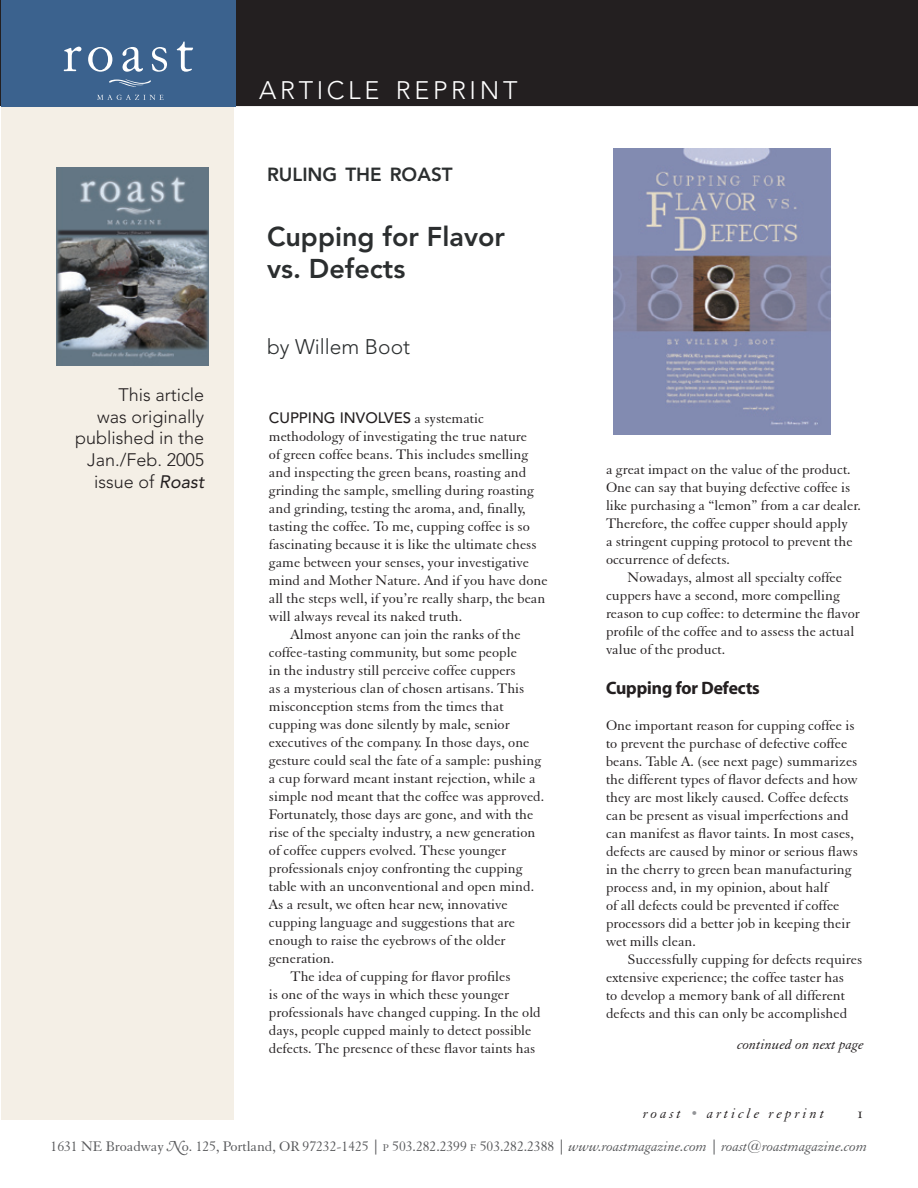
<style>
.page{position:relative;width:918px;height:1188px;background:#fff}
.page>*{position:absolute;margin:0;border:0;box-sizing:border-box;transform-origin:0 0}
.t1{font:800 27px/32.4px "Avenir";color:#2b2e2f}
.t2{font:300 25.2px "Avenir";letter-spacing:.145em;color:#fff}
.t3{font:300 21px "Avenir";color:#2b2e2f}
.t4{font:800 18.9px "Avenir";color:#2b2e2f}
.t5{font:300 18px/21.6px "Avenir";color:#231f20;text-align:right}
.t6{font:18px "Myriad Headline";color:#231f20}
.t7{font:15px/18px "Elegant Garamond BT";color:#231f20}
.t8{font:15px "Elegant Garamond BT";color:#57585a}
.t9{font:500 15px "Avenir";color:#231f20}
.t10{font:italic 15px "Elegant Garamond BT";letter-spacing:.2em;color:#231f20}
.t11{font:italic 15px "Elegant Garamond BT";color:#231f20}
.t12{font:15px "Goudy SC";color:#231f20}
.s1{font-weight:400;font-style:italic}
.s2{font-family:"Elegant Garamond BT";font-weight:400}
.s3{font-size:13.5px;color:#939598}
.s4{font-family:"Adobe Caslon Swash";font-style:italic}
.s5{font-size:10.5px}
.s6{font-style:italic}
</style>
<div class="page">
<div style="left:1px;top:1px;width:232px;height:1119px;background:#f4efe6"></div>
<div style="left:1px;top:1px;width:916px;height:104px;background:#231f20"></div>
<div style="left:0;top:0;width:918px;height:106px;border:2px solid #231f20"></div>
<div style="left:1px;top:0;width:234px;height:106px;background:#3b628e"></div>
<svg style="left:64px;top:47px;width:17px;height:24px"></svg>
<svg style="left:88px;top:47px;width:24px;height:25px"></svg>
<svg style="left:122px;top:47px;width:21px;height:25px"></svg>
<svg style="left:152px;top:47px;width:15px;height:25px"></svg>
<svg style="left:177px;top:41px;width:16px;height:31px"></svg>
<svg style="left:109px;top:79px;width:42px;height:8px"></svg>
<svg style="left:97px;top:95px;width:67px;height:5px"></svg>
<img style="left:613px;top:148px;width:217px;height:287px">
<img style="left:56px;top:168px;width:153px;height:198px">
<h2 class="t2" style="left:259px;top:75px;width:260px">ARTICLE REPRINT</h2>
<p class="t4" style="left:267px;top:163px;width:187px">RULING THE ROAST</p>
<h1 class="t1" style="left:267px;top:220px;width:240px">Cupping for Flavor vs. Defects</h1>
<p class="t5" style="left:75px;top:384px;width:131px">This article<br>was originally published in the<br>Jan./Feb. 2005 issue of <span class="s1">Roast</span></p>
<h3 class="t3" style="left:267px;top:334px;width:145px">by Willem Boot</h3>
<p class="t9" style="left:269px;top:409px;width:217px">CUPPING INVOLVES <span class="s2">a systematic</span></p>
<p class="t7" style="left:269px;top:427px;width:260px">methodology of investigating the true nature</p>
<p class="t7" style="left:269px;top:445px;width:261px">of green coffee beans. This includes smelling</p>
<p class="t7" style="left:269px;top:463px;width:259px">and inspecting the green beans, roasting and</p>
<p class="t7" style="left:269px;top:481px;width:267px">grinding the sample, smelling during roasting</p>
<p class="t7" style="left:269px;top:499px;width:258px">and grinding, testing the aroma, and, finally,</p>
<p class="t7" style="left:269px;top:517px;width:262px">tasting the coffee. To me, cupping coffee is so</p>
<p class="t7" style="left:269px;top:535px;width:269px">fascinating because it is like the ultimate chess</p>
<p class="t7" style="left:269px;top:553px;width:262px">game between your senses, your investigative</p>
<p class="t7" style="left:269px;top:571px;width:280px">mind and Mother Nature. And if you have done</p>
<p class="t7" style="left:269px;top:589px;width:278px">all the steps well, if you’re really sharp, the bean</p>
<p class="t7" style="left:269px;top:607px;width:195px">will always reveal its naked truth.</p>
<p class="t7" style="left:291px;top:625px;width:232px">Almost anyone can join the ranks of the</p>
<p class="t7" style="left:269px;top:643px;width:249px">coffee-tasting community, but some people</p>
<p class="t7" style="left:269px;top:661px;width:248px">in the industry still perceive coffee cuppers</p>
<p class="t7" style="left:269px;top:679px;width:257px">as a mysterious clan of chosen artisans. This</p>
<p class="t7" style="left:269px;top:697px;width:236px">misconception stems from the times that</p>
<p class="t7" style="left:269px;top:715px;width:242px">cupping was done silently by male, senior</p>
<p class="t7" style="left:269px;top:733px;width:262px">executives of the company. In those days, one</p>
<p class="t7" style="left:269px;top:751px;width:274px">gesture could seal the fate of a sample: pushing</p>
<p class="t7" style="left:269px;top:769px;width:268px">a cup forward meant instant rejection, while a</p>
<p class="t7" style="left:269px;top:787px;width:277px">simple nod meant that the coffee was approved.</p>
<p class="t7" style="left:269px;top:805px;width:266px">Fortunately, those days are gone, and with the</p>
<p class="t7" style="left:269px;top:823px;width:268px">rise of the specialty industry, a new generation</p>
<p class="t7" style="left:269px;top:841px;width:239px">of coffee cuppers evolved. These younger</p>
<p class="t7" style="left:269px;top:859px;width:255px">professionals enjoy confronting the cupping</p>
<p class="t7" style="left:269px;top:877px;width:267px">table with an unconventional and open mind.</p>
<p class="t7" style="left:269px;top:895px;width:240px">As a result, we often hear new, innovative</p>
<p class="t7" style="left:269px;top:913px;width:248px">cupping language and suggestions that are</p>
<p class="t7" style="left:269px;top:931px;width:238px">enough to raise the eyebrows of the older</p>
<p class="t7" style="left:269px;top:949px;width:67px">generation.</p>
<p class="t7" style="left:291px;top:967px;width:221px">The idea of cupping for flavor profiles</p>
<p class="t7" style="left:269px;top:985px;width:242px">is one of the ways in which these younger</p>
<p class="t7" style="left:269px;top:1003px;width:273px">professionals have changed cupping. In the old</p>
<p class="t7" style="left:269px;top:1021px;width:264px">days, people cupped mainly to detect possible</p>
<p class="t7" style="left:269px;top:1039px;width:268px">defects. The presence of these flavor taints has</p>
<p class="t7" style="left:606px;top:460px;width:256px">a great impact on the value of the product.<br>One can say that buying defective coffee is like purchasing a “lemon” from a car dealer.<br>Therefore, the coffee cupper should apply<br>a stringent cupping protocol to prevent the occurrence of defects.</p>
<p class="t7" style="left:606px;top:568px;width:255px;text-indent:22px">Nowadays, almost all specialty coffee cuppers have a second, more compelling reason to cup coffee: to determine the flavor profile of the coffee and to assess the actual value of the product.</p>
<p class="t6" style="left:606px;top:679px;width:155px">Cupping for Defects</p>
<p class="t7" style="left:606px;top:716px;width:253px">One important reason for cupping coffee is to prevent the purchase of defective coffee beans. Table A. (see next page) summarizes the different types of flavor defects and how they are most likely caused. Coffee defects can be present as visual imperfections and can manifest as flavor taints. In most cases, defects are caused by minor or serious flaws in the cherry to green bean manufacturing process and, in my opinion, about half<br>of all defects could be prevented if coffee processors did a better job in keeping their wet mills clean.</p>
<p class="t7" style="left:606px;top:950px;width:258px;text-indent:22px">Successfully cupping for defects requires extensive experience; the coffee taster has<br>to develop a memory bank of all different defects and this can only be accomplished</p>
<p class="t11" style="left:737px;top:1035px;width:128px">continued on next page</p>
<p class="t10" style="left:643px;top:1104px;width:183px">roast <span class="s3">•</span> article reprint</p>
<p class="t12" style="left:856px;top:1104px;width:9px">1</p>
<p class="t8" style="left:51px;top:1138px;width:818px">1631 NE Broadway <span class="s4">N</span>o. 125, Portland, OR 97232-1425 | <span class="s5">P</span> 503.282.2399 <span class="s5">F</span> 503.282.2388 | <span class="s6">www.roastmagazine.com</span> | <span class="s6">roast@roastmagazine.com</span></p>
</div>
